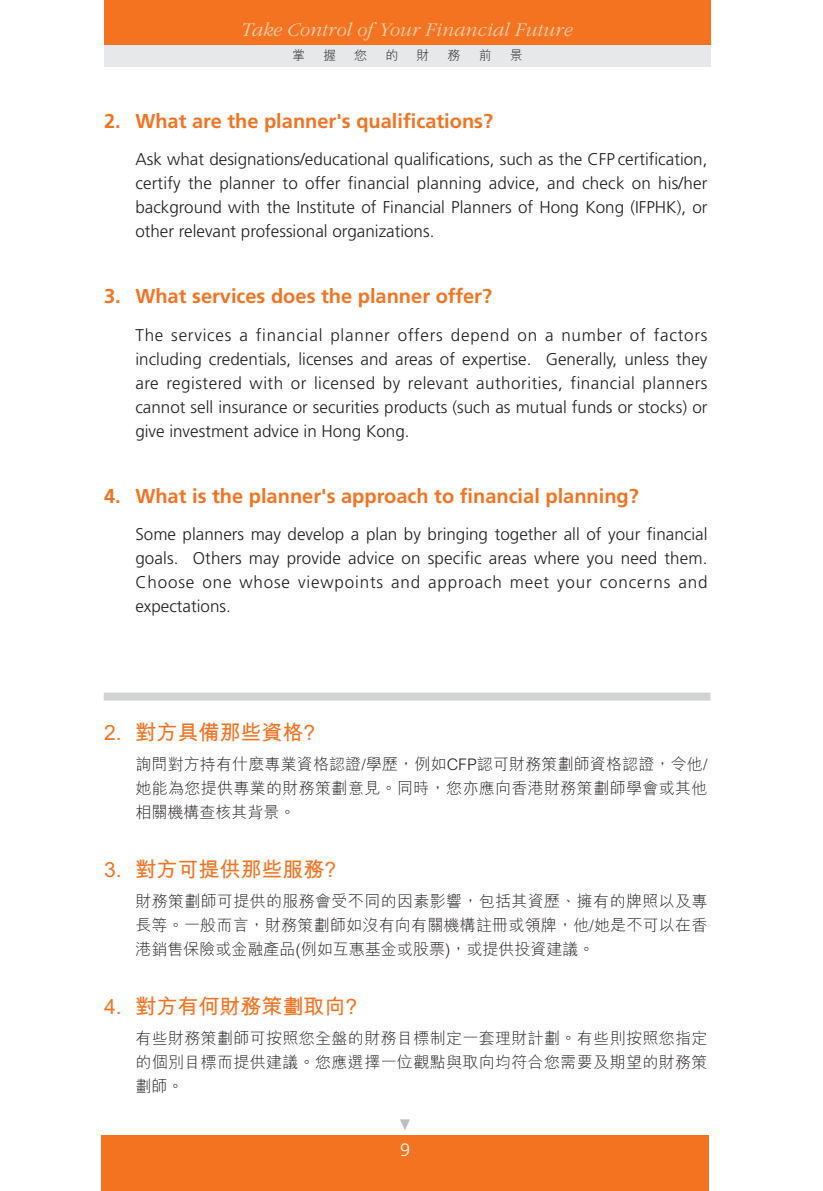
<style>
.page{position:relative;width:823px;height:1191px;background:#fff}
.page>*{position:absolute;margin:0;border:0;box-sizing:border-box;transform-origin:0 0}
.t1{font:700 21px "M Hei";color:#f47321}
.t2{font:700 20px "Frutiger";color:#f47321}
.t3{font:italic 300 20px "Garamond";color:#fcd0af}
.t4{font:300 18px "Frutiger";color:#fff}
.t5{font:300 17px/24px "Frutiger";color:#231f20;text-align:justify}
.t6{font:300 16px/24px "M Hei";letter-spacing:.02em;color:#231f20;text-align:justify}
.t7{font:700 14px "M Hei";color:#bcbdc0}
.t8{font:300 13px "M Hei";color:#231f20}
</style>
<div class="page">
<div style="left:104px;top:692px;width:606px;height:8px;background:#d1d2d4"></div>
<div style="left:102px;top:1135px;width:606px;height:56px;background:#f47321"></div>
<div style="left:104px;top:0;width:606px;height:67px;background:#e7e8e9"></div>
<div style="left:104px;top:0;width:606px;height:45px;background:#f47321"></div>
<p class="t3" style="left:241px;top:18px;width:332px">Take Control of Your Financial Future</p>
<p class="t8" style="left:292px;top:48px;width:14px">掌</p>
<p class="t8" style="left:323px;top:48px;width:14px">握</p>
<p class="t8" style="left:354px;top:48px;width:14px">您</p>
<p class="t8" style="left:385px;top:48px;width:14px">的</p>
<p class="t8" style="left:416px;top:48px;width:14px">財</p>
<p class="t8" style="left:447px;top:48px;width:14px">務</p>
<p class="t8" style="left:478px;top:48px;width:14px">前</p>
<p class="t8" style="left:509px;top:48px;width:14px">景</p>
<p class="t2" style="left:104px;top:113px;width:390px">2. What are the planner's qualifications?</p>
<p class="t5" style="left:135px;top:149px;width:573px">Ask what designations/educational qualifications, such as the CFP certification, certify the planner to offer financial planning advice, and check on his/her background with the Institute of Financial Planners of Hong Kong (IFPHK), or other relevant professional organizations.</p>
<p class="t2" style="left:104px;top:288px;width:389px">3. What services does the planner offer?</p>
<p class="t5" style="left:135px;top:324px;width:573px">The services a financial planner offers depend on a number of factors including credentials, licenses and areas of expertise. Generally, unless they are registered with or licensed by relevant authorities, financial planners cannot sell insurance or securities products (such as mutual funds or stocks) or give investment advice in Hong Kong.</p>
<p class="t2" style="left:104px;top:487px;width:536px">4. What is the planner's approach to financial planning?</p>
<p class="t5" style="left:135px;top:523px;width:573px">Some planners may develop a plan by bringing together all of your financial goals. Others may provide advice on specific areas where you need them.<br>Choose one whose viewpoints and approach meet your concerns and expectations.</p>
<p class="t1" style="left:104px;top:722px;width:212px">2. 對方具備那些資格?</p>
<p class="t6" style="left:135px;top:752px;width:573px">詢問對方持有什麼專業資格認證/學歷，例如CFP認可財務策劃師資格認證，令他/她能為您提供專業的財務策劃意見。同時，您亦應向香港財務策劃師學會或其他相關機構查核其背景。</p>
<p class="t1" style="left:104px;top:859px;width:233px">3. 對方可提供那些服務?</p>
<p class="t6" style="left:135px;top:889px;width:573px">財務策劃師可提供的服務會受不同的因素影響，包括其資歷、擁有的牌照以及專長等。一般而言，財務策劃師如沒有向有關機構註冊或領牌，他/她是不可以在香港銷售保險或金融產品(例如互惠基金或股票)，或提供投資建議。</p>
<p class="t1" style="left:104px;top:996px;width:254px">4. 對方有何財務策劃取向?</p>
<p class="t6" style="left:135px;top:1026px;width:573px">有些財務策劃師可按照您全盤的財務目標制定一套理財計劃。有些則按照您指定的個別目標而提供建議。您應選擇一位觀點與取向均符合您需要及期望的財務策劃師。</p>
<p class="t7" style="left:398px;top:1117px;width:15px">▼</p>
<p class="t4" style="left:400px;top:1142px;width:12px">9</p>
</div>
